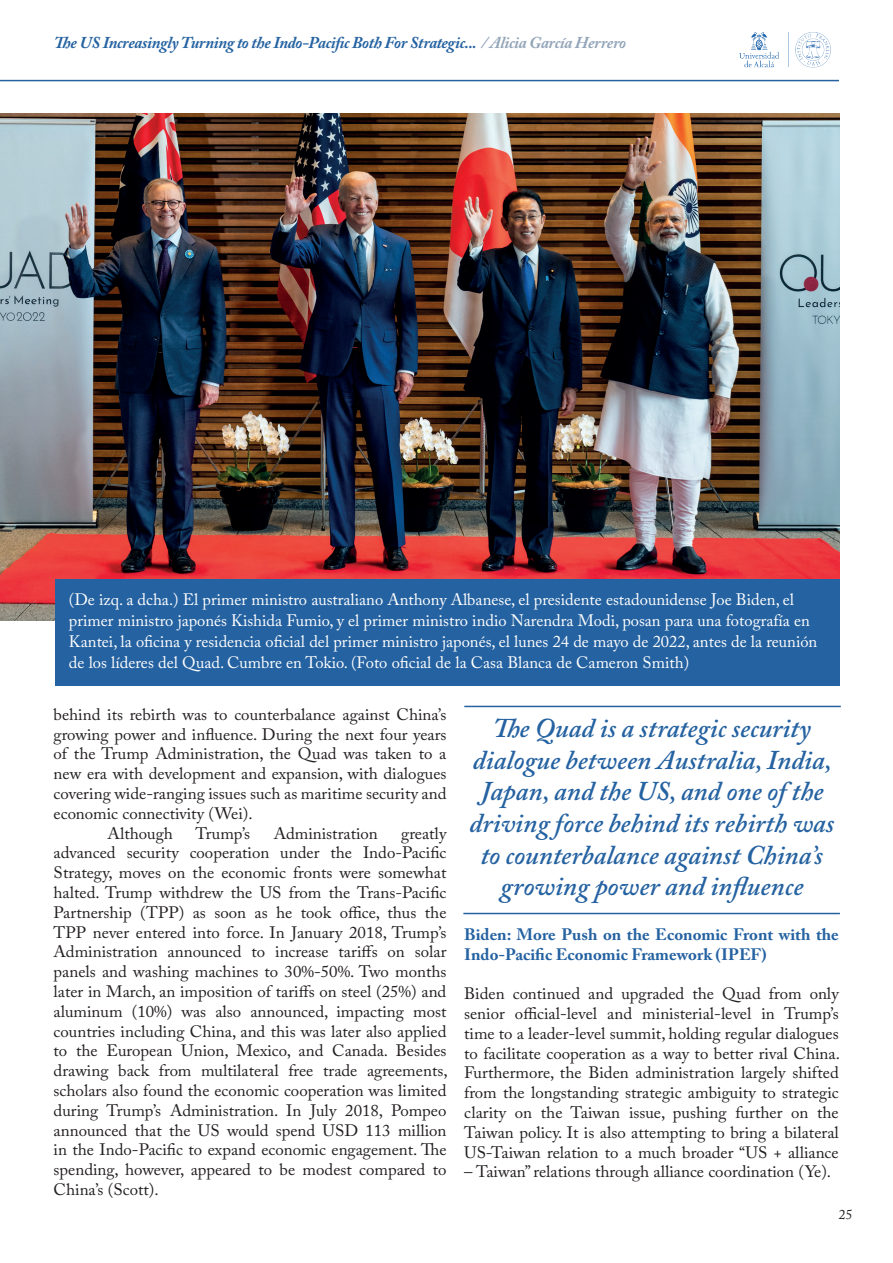
<style>
.page{position:relative;width:893px;height:1263px;background:#fff}
.page>*{position:absolute;margin:0;border:0;box-sizing:border-box;transform-origin:0 0}
.t1{font:italic 600 27px/31.5px "Adobe Caslon Pro";color:#2562a1;text-align:center}
.t2{font:16.5px/19.8px "Adobe Caslon Pro";color:#231f20;text-align:justify}
.t3{font:16.5px/21px "Adobe Caslon Pro";color:#fff}
.t4{font:italic 700 16.5px "Adobe Caslon Pro";letter-spacing:-.02em;color:#2562a1}
.t5{font:700 16.5px/19.8px "Adobe Caslon Pro";color:#2562a1}
.t6{font:13.5px "Adobe Caslon Pro";color:#231f20}
.s1{color:#93a5b9}
</style>
<div class="page">
<hr style="left:0;top:80px;width:839px;height:1px;background:#2562a1">
<img style="left:739px;top:32px;width:92px;height:36px">
<img style="left:0;top:114px;width:840px;height:507px">
<div style="left:55px;top:580px;width:785px;height:106px;background:#2562a1"></div>
<hr style="left:463px;top:913px;width:377px;height:1px;background:#2562a1">
<hr style="left:464px;top:706px;width:377px;height:1px;background:#2562a1">
<p class="t4" style="left:54px;top:33px;width:574px">The US Increasingly Turning to the Indo-Pacific Both For Strategic... <span class="s1">/ Alicia García Herrero</span></p>
<p class="t3" style="left:69px;top:589px;width:750px">(De izq. a dcha.) El primer ministro australiano Anthony Albanese, el presidente estadounidense Joe Biden, el primer ministro japonés Kishida Fumio, y el primer ministro indio Narendra Modi, posan para una fotografía en Kantei, la oficina y residencia oficial del primer ministro japonés, el lunes 24 de mayo de 2022, antes de la reunión de los líderes del Quad. Cumbre en Tokio. (Foto oficial de la Casa Blanca de Cameron Smith)</p>
<p class="t2" style="left:54px;top:704px;width:394px">behind its rebirth was to counterbalance against China’s</p>
<p class="t2" style="left:54px;top:724px;width:394px">growing power and influence. During the next four years</p>
<p class="t2" style="left:54px;top:744px;width:394px">of the Trump Administration, the Quad was taken to a</p>
<p class="t2" style="left:54px;top:764px;width:394px">new era with development and expansion, with dialogues</p>
<p class="t2" style="left:54px;top:783px;width:394px">covering wide-ranging issues such as maritime security and</p>
<p class="t2" style="left:54px;top:803px;width:201px">economic connectivity (Wei).</p>
<p class="t2" style="left:108px;top:823px;width:67px">Although</p>
<p class="t2" style="left:196px;top:823px;width:56px">Trump’s</p>
<p class="t2" style="left:274px;top:823px;width:106px">Administration</p>
<p class="t2" style="left:54px;top:823px;width:396px;text-indent:348px">greatly advanced security cooperation under the Indo-Pacific Strategy, moves on the economic fronts were somewhat halted. Trump withdrew the US from the Trans-Pacific Partnership (TPP) as soon as he took office, thus the TPP never entered into force. In January 2018, Trump’s Administration announced to increase tariffs on solar panels and washing machines to 30%-50%. Two months later in March, an imposition of tariffs on steel (25%) and aluminum (10%) was also announced, impacting most countries including China, and this was later also applied to the European Union, Mexico, and Canada. Besides drawing back from multilateral free trade agreements, scholars also found the economic cooperation was limited during Trump’s Administration. In July 2018, Pompeo announced that the US would spend USD 113 million in the Indo-Pacific to expand economic engagement. The spending, however, appeared to be modest compared to China’s (Scott).</p>
<h1 class="t1" style="left:470px;top:712px;width:366px">The Quad is a strategic security dialogue between Australia, India, Japan, and the US, and one of the driving force behind its rebirth was to counterbalance against China’s growing power and influence</h1>
<p class="t5" style="left:464px;top:924px;width:376px">Biden: More Push on the Economic Front with the<br>Indo-Pacific Economic Framework (IPEF)</p>
<p class="t2" style="left:464px;top:983px;width:377px">Biden continued and upgraded the Quad from only senior official-level and ministerial-level in Trump’s time to a leader-level summit, holding regular dialogues to facilitate cooperation as a way to better rival China.<br>Furthermore, the Biden administration largely shifted from the longstanding strategic ambiguity to strategic clarity on the Taiwan issue, pushing further on the Taiwan policy. It is also attempting to bring a bilateral US-Taiwan relation to a much broader “US + alliance</p>
<p class="t2" style="left:464px;top:1162px;width:369px">– Taiwan” relations through alliance coordination (Ye).</p>
<p class="t6" style="left:839px;top:1206px;width:15px">25</p>
</div>
